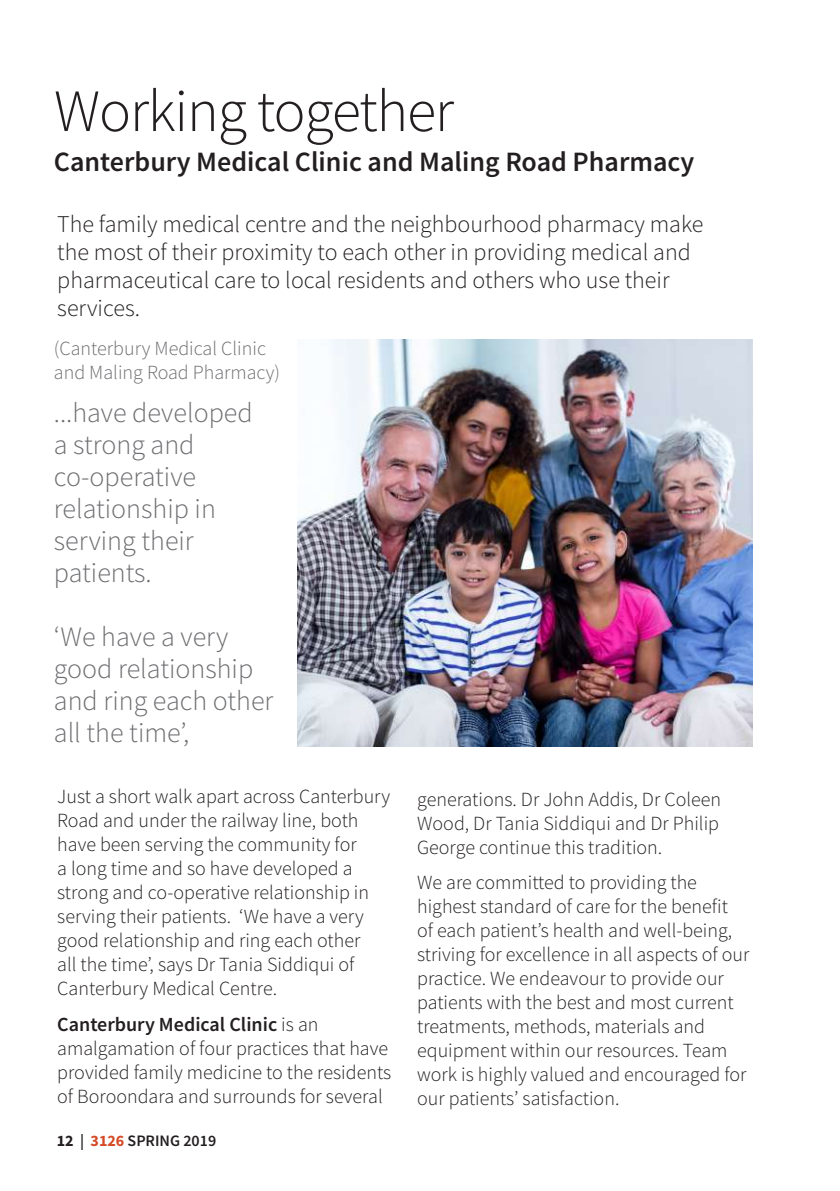
<style>
.page{position:relative;width:840px;height:1191px;background:#fff}
.page>*{position:absolute;margin:0;border:0;box-sizing:border-box;transform-origin:0 0}
.t1{font:300 60px "Source Sans Pro";letter-spacing:-.02em;color:#231f20}
.t2{font:300 28px/32px "Source Sans Pro";color:#6c6d70}
.t3{font:600 28px "Source Sans Pro";color:#231f20}
.t4{font:300 24px/28px "Source Sans Pro";color:#231f20}
.t5{font:300 20px/24px "Source Sans Pro";color:#231f20}
.t6{font:300 20px/24px "Source Sans Pro";color:#6c6d70}
.t7{font:600 16px "Source Sans Pro";color:#231f20}
.s1{font-weight:600}
.s2{font-weight:700}
.s3{font-weight:700;color:#d54a27}
</style>
<div class="page">
<img style="left:297px;top:339px;width:454px;height:407px">
<h1 class="t1" style="left:54px;top:74px;width:401px">Working together</h1>
<h2 class="t3" style="left:54px;top:143px;width:641px">Canterbury Medical Clinic and Maling Road Pharmacy</h2>
<p class="t4" style="left:57px;top:210px;width:647px">The family medical centre and the neighbourhood pharmacy make the most of their proximity to each other in providing medical and pharmaceutical care to local residents and others who use their services.</p>
<p class="t6" style="left:54px;top:336px;width:227px">(Canterbury Medical Clinic and Maling Road Pharmacy)</p>
<h2 class="t2" style="left:54px;top:397px;width:200px">...have developed a strong and co-operative relationship in serving their patients.</h2>
<h2 class="t2" style="left:54px;top:621px;width:221px">‘We have a very good relationship and ring each other all the time’,</h2>
<p class="t5" style="left:57px;top:784px;width:334px">Just a short walk apart across Canterbury Road and under the railway line, both have been serving the community for<br>a long time and so have developed a strong and co-operative relationship in serving their patients. ‘We have a very good relationship and ring each other<br>all the time’, says Dr Tania Siddiqui of Canterbury Medical Centre.</p>
<p class="t5" style="left:57px;top:1012px;width:335px"><span class="s1">Canterbury Medical Clinic</span> is an amalgamation of four practices that have provided family medicine to the residents of Boroondara and surrounds for several</p>
<p class="t7" style="left:57px;top:1130px;width:161px"><span class="s2">12</span> | <span class="s3">3126</span> SPRING 2019</p>
<p class="t5" style="left:417px;top:787px;width:305px;text-align:justify">generations. Dr John Addis, Dr Coleen Wood, Dr Tania Siddiqui and Dr Philip George continue this tradition.</p>
<p class="t5" style="left:417px;top:870px;width:334px">We are committed to providing the highest standard of care for the benefit<br>of each patient’s health and well-being, striving for excellence in all aspects of our practice. We endeavour to provide our patients with the best and most current treatments, methods, materials and equipment within our resources. Team work is highly valued and encouraged for our patients’ satisfaction.</p>
</div>
